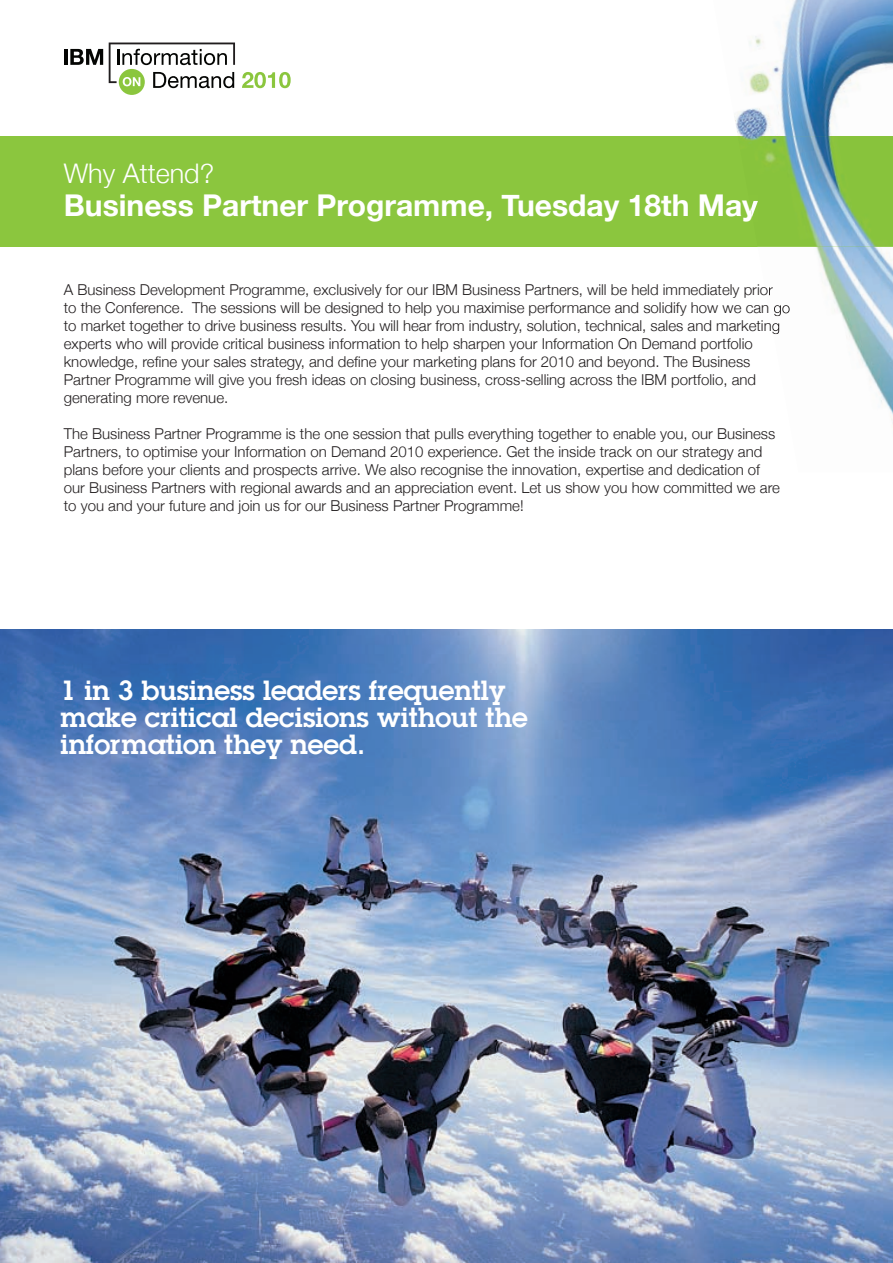
<style>
.page{position:relative;width:893px;height:1263px;background:#fff}
.page>*{position:absolute;margin:0;border:0;box-sizing:border-box;transform-origin:0 0}
.t1{font:700 30px "Helvetica Neue";color:#fff}
.t2{font:600 27px/27px "Lubalin Graph LT";color:#fff}
.t3{font:300 27px "Helvetica Neue";color:#fff}
.t4{font:300 15px/18px "Helvetica Neue";color:#231f20}
</style>
<div class="page">
<div style="left:0;top:136px;width:893px;height:111px;background:#8bc63e"></div>
<img style="left:0;top:629px;width:893px;height:634px">
<hr style="left:64px;top:49px;width:3px;height:16px;background:#040503">
<svg style="left:70px;top:49px;width:33px;height:16px"></svg>
<svg style="left:242px;top:72px;width:49px;height:16px"></svg>
<div style="left:119px;top:69px;width:26px;height:26px;background:#8bc63e;border-radius:50%"></div>
<svg style="left:109px;top:43px;width:126px;height:45px"></svg>
<img style="left:734px;top:0;width:159px;height:423px">
<img style="left:738px;top:136px;width:155px;height:111px">
<img style="left:748px;top:195px;width:10px;height:27px">
<img style="left:764px;top:284px;width:9px;height:14px">
<img style="left:768px;top:302px;width:22px;height:14px">
<img style="left:771px;top:320px;width:9px;height:14px">
<h2 class="t3" style="left:64px;top:157px;width:152px">Why Attend?</h2>
<h1 class="t1" style="left:64px;top:187px;width:695px">Business Partner Programme, Tuesday 18th May</h1>
<p class="t4" style="left:64px;top:280px;width:728px">A Business Development Programme, exclusively for our IBM Business Partners, will be held immediately prior<br>to the Conference. The sessions will be designed to help you maximise performance and solidify how we can go to market together to drive business results. You will hear from industry, solution, technical, sales and marketing experts who will provide critical business information to help sharpen your Information On Demand portfolio knowledge, refine your sales strategy, and define your marketing plans for 2010 and beyond. The Business Partner Programme will give you fresh ideas on closing business, cross-selling across the IBM portfolio, and generating more revenue.</p>
<p class="t4" style="left:64px;top:424px;width:718px">The Business Partner Programme is the one session that pulls everything together to enable you, our Business Partners, to optimise your Information on Demand 2010 experience. Get the inside track on our strategy and plans before your clients and prospects arrive. We also recognise the innovation, expertise and dedication of our Business Partners with regional awards and an appreciation event. Let us show you how committed we are to you and your future and join us for our Business Partner Programme!</p>
<h2 class="t2" style="left:61px;top:676px;width:469px">1 in 3 business leaders frequently make critical decisions without the information they need.</h2>
</div>
